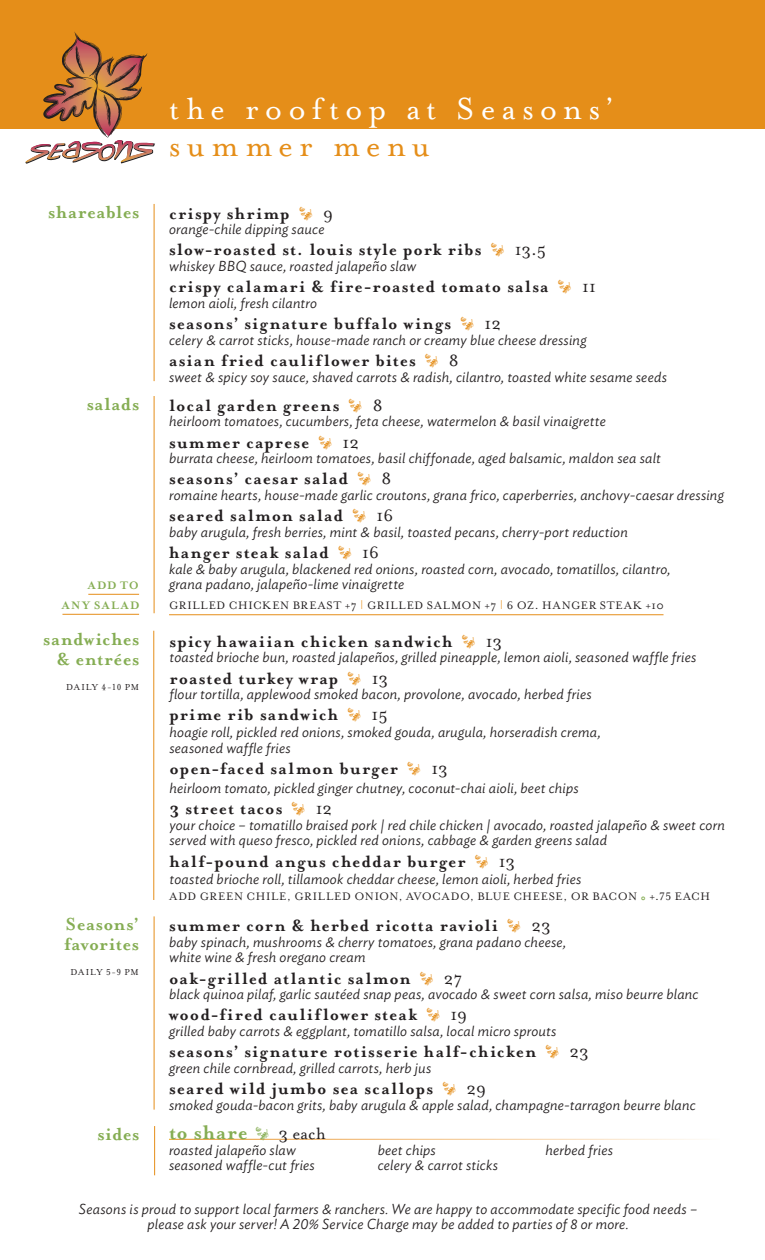
<style>
.page{position:relative;width:765px;height:1260px;background:#fff}
.page>*{position:absolute;margin:0;border:0;box-sizing:border-box;transform-origin:0 0}
.SeasonsRoof_MenuItem{font:35px "Mrs Eaves Roman";letter-spacing:.17em;color:#fff}
.SeasonsRoof_MenuItem-2{font:35px "Mrs Eaves Roman";letter-spacing:.175em;color:#e58e19}
.SeasonsFoodHeadDInne{font:700 22.5px "Mrs Eaves";letter-spacing:.04em;color:#85ad53}
.SeasonsHead{font:700 20px "Mrs Eaves";letter-spacing:.035em;color:#85ad53}
.SeasonsRoof_MenuItem-3{font:700 18.75px "Mrs Eaves";letter-spacing:.065em;color:#231f20}
.SeasonsDescription{font:italic 300 14.38px "Ideal Sans";letter-spacing:.015em;color:#231f20}
.SeasonsDescription-2{font:12.5px "Mrs Eaves Roman";letter-spacing:.05em;color:#231f20}
.SeasonsDrink{font:12.5px "Mrs Eaves Roman";letter-spacing:.06em;color:#231f20}
.SeasonsDrink-2{font:700 12.5px "Mrs Eaves";letter-spacing:.125em;color:#85ad53}
.SeasonsHead-2{font:10px "Mrs Eaves Roman";letter-spacing:.075em;color:#231f20}
.s1{font-family:"Df Organics One Plain";font-weight:400;color:#e58e19}
.s2{font-family:"Mrs Eaves Roman";font-weight:400}
.s3{color:#e58e19}
.s4{font-family:"Mrs Eaves Petite Caps"}
.s5{font-family:"Mrs Eaves";font-weight:700;color:#85ad53}
.s6{font-family:"Mrs Eaves Fractions"}
.s7{font-family:"Df Organics One Plain";font-weight:400;font-size:18.75px}
.s8{font-family:"Mrs Eaves Roman";font-weight:400;font-size:18.75px;color:#231f20}
</style>
<div class="page">
<div style="left:0;top:0;width:765px;height:128px;background:#e58e19"></div>
<hr style="left:169px;top:614px;width:495px;height:1px;background:#e58e19">
<hr style="left:153px;top:631px;width:1px;height:269px;background:#e58e19">
<svg style="left:25px;top:32px;width:130px;height:132px"></svg>
<hr style="left:154px;top:204px;width:1px;height:177px;background:#e58e19">
<hr style="left:154px;top:396px;width:1px;height:217px;background:#e58e19">
<hr style="left:154px;top:916px;width:1px;height:194px;background:#e58e19">
<hr style="left:154px;top:1126px;width:1px;height:49px;background:#e58e19">
<hr style="left:88px;top:594px;width:51px;height:1px;background:#e58e19">
<hr style="left:62px;top:614px;width:77px;height:1px;background:#e58e19">
<p class="SeasonsRoof_MenuItem" style="left:169px;top:90px;width:447px">the rooftop at Seasons’</p>
<p class="SeasonsRoof_MenuItem-2" style="left:169px;top:126px;width:262px">summer menu</p>
<p class="SeasonsHead" style="left:48px;top:200px;width:92px">shareables</p>
<p class="SeasonsRoof_MenuItem-3" style="left:169px;top:202px;width:165px">crispy shrimp <span class="s1">0</span> <span class="s2">9</span></p>
<p class="SeasonsDescription" style="left:169px;top:218px;width:157px">orange-chile dipping sauce</p>
<p class="SeasonsRoof_MenuItem-3" style="left:169px;top:239px;width:379px">slow-roasted st. louis style pork ribs <span class="s1">0</span> <span class="s2">13.5</span></p>
<p class="SeasonsDescription" style="left:169px;top:255px;width:249px">whiskey BBQ sauce, roasted jalapeño slaw</p>
<p class="SeasonsRoof_MenuItem-3" style="left:169px;top:276px;width:428px">crispy calamari &amp; fire-roasted tomato salsa <span class="s1">0</span> <span class="s2">11</span></p>
<p class="SeasonsDescription" style="left:169px;top:292px;width:149px">lemon aioli, fresh cilantro</p>
<p class="SeasonsRoof_MenuItem-3" style="left:169px;top:313px;width:334px">seasons’ signature buffalo wings <span class="s1">0</span> <span class="s2">12</span></p>
<p class="SeasonsDescription" style="left:169px;top:329px;width:419px">celery &amp; carrot sticks, house-made ranch or creamy blue cheese dressing</p>
<p class="SeasonsRoof_MenuItem-3" style="left:169px;top:350px;width:291px">asian fried cauliflower bites <span class="s1">0</span> <span class="s2">8</span></p>
<p class="SeasonsDescription" style="left:169px;top:366px;width:499px">sweet &amp; spicy soy sauce, shaved carrots &amp; radish, cilantro, toasted white sesame seeds</p>
<p class="SeasonsHead" style="left:87px;top:393px;width:54px">salads</p>
<p class="SeasonsDrink-2" style="left:88px;top:578px;width:53px">ADD TO</p>
<p class="SeasonsDrink-2" style="left:62px;top:598px;width:79px">ANY SALAD</p>
<p class="SeasonsRoof_MenuItem-3" style="left:169px;top:394px;width:215px">local garden greens <span class="s1">0</span> <span class="s2">8</span></p>
<p class="SeasonsDescription" style="left:169px;top:410px;width:438px">heirloom tomatoes, cucumbers, feta cheese, watermelon &amp; basil vinaigrette</p>
<p class="SeasonsRoof_MenuItem-3" style="left:169px;top:431px;width:192px">summer caprese <span class="s1">0</span> <span class="s2">12</span></p>
<p class="SeasonsDescription" style="left:169px;top:447px;width:493px">burrata cheese, heirloom tomatoes, basil chiffonade, aged balsamic, maldon sea salt</p>
<p class="SeasonsRoof_MenuItem-3" style="left:169px;top:468px;width:224px">seasons’ caesar salad <span class="s1">0</span> <span class="s2">8</span></p>
<p class="SeasonsDescription" style="left:169px;top:484px;width:556px">romaine hearts, house-made garlic croutons, grana frico, caperberries, anchovy-caesar dressing</p>
<p class="SeasonsRoof_MenuItem-3" style="left:169px;top:505px;width:226px">seared salmon salad <span class="s1">0</span> <span class="s2">16</span></p>
<p class="SeasonsDescription" style="left:169px;top:521px;width:460px">baby arugula, fresh berries, mint &amp; basil, toasted pecans, cherry-port reduction</p>
<p class="SeasonsRoof_MenuItem-3" style="left:169px;top:542px;width:211px">hanger steak salad <span class="s1">0</span> <span class="s2">16</span></p>
<p class="SeasonsDescription" style="left:169px;top:558px;width:503px">kale &amp; baby arugula, blackened red onions, roasted corn, avocado, tomatillos, cilantro,</p>
<p class="SeasonsDescription" style="left:169px;top:573px;width:237px">grana padano, jalapeño-lime vinaigrette</p>
<p class="SeasonsDrink" style="left:169px;top:599px;width:496px">GRILLED CHICKEN BREAST +7 <span class="s3">|</span> GRILLED SALMON +7 <span class="s3">|</span> 6 OZ. HANGER STEAK +10</p>
<p class="SeasonsHead" style="left:43px;top:627px;width:97px">sandwiches</p>
<p class="SeasonsHead" style="left:57px;top:647px;width:84px">&amp; entrées</p>
<p class="SeasonsHead-2" style="left:66px;top:681px;width:75px">DAILY <span class="s4">4-10</span> PM</p>
<p class="SeasonsRoof_MenuItem-3" style="left:169px;top:630px;width:334px">spicy hawaiian chicken sandwich <span class="s1">0</span> <span class="s2">13</span></p>
<p class="SeasonsDescription" style="left:169px;top:646px;width:528px">toasted brioche bun, roasted jalapeños, grilled pineapple, lemon aioli, seasoned waffle fries</p>
<p class="SeasonsRoof_MenuItem-3" style="left:169px;top:667px;width:220px">roasted turkey wrap <span class="s1">0</span> <span class="s2">13</span></p>
<p class="SeasonsDescription" style="left:169px;top:683px;width:424px">flour tortilla, applewood smoked bacon, provolone, avocado, herbed fries</p>
<p class="SeasonsRoof_MenuItem-3" style="left:169px;top:704px;width:220px">prime rib sandwich <span class="s1">0</span> <span class="s2">15</span></p>
<p class="SeasonsDescription" style="left:169px;top:721px;width:433px">hoagie roll, pickled red onions, smoked gouda, arugula, horseradish crema,</p>
<p class="SeasonsDescription" style="left:169px;top:737px;width:123px">seasoned waffle fries</p>
<p class="SeasonsRoof_MenuItem-3" style="left:169px;top:758px;width:280px">open-faced salmon burger <span class="s1">0</span> <span class="s2">13</span></p>
<p class="SeasonsDescription" style="left:169px;top:777px;width:411px">heirloom tomato, pickled ginger chutney, coconut-chai aioli, beet chips</p>
<p class="SeasonsRoof_MenuItem-3" style="left:169px;top:798px;width:164px">3 street tacos <span class="s1">0</span> <span class="s2">12</span></p>
<p class="SeasonsDescription" style="left:169px;top:814px;width:557px">your choice – tomatillo braised pork | red chile chicken | avocado, roasted jalapeño &amp; sweet corn</p>
<p class="SeasonsDescription" style="left:169px;top:829px;width:439px">served with queso fresco, pickled red onions, cabbage &amp; garden greens salad</p>
<p class="SeasonsRoof_MenuItem-3" style="left:169px;top:850px;width:347px">half-pound angus cheddar burger <span class="s1">0</span> <span class="s2">13</span></p>
<p class="SeasonsDescription" style="left:169px;top:868px;width:413px">toasted brioche roll, tillamook cheddar cheese, lemon aioli, herbed fries</p>
<p class="SeasonsDescription-2" style="left:169px;top:890px;width:542px">ADD GREEN CHILE, GRILLED ONION, AVOCADO, BLUE CHEESE, OR BACON <span class="s5">°</span> +.<span class="s6">75</span> EACH</p>
<p class="SeasonsHead" style="left:66px;top:913px;width:74px">Seasons’</p>
<p class="SeasonsHead" style="left:64px;top:933px;width:76px">favorites</p>
<p class="SeasonsHead-2" style="left:71px;top:967px;width:70px">DAILY <span class="s4">5-9</span> PM</p>
<p class="SeasonsRoof_MenuItem-3" style="left:169px;top:915px;width:383px">summer corn &amp; herbed ricotta ravioli <span class="s1">0</span> <span class="s2">23</span></p>
<p class="SeasonsDescription" style="left:169px;top:931px;width:399px">baby spinach, mushrooms &amp; cherry tomatoes, grana padano cheese,</p>
<p class="SeasonsDescription" style="left:169px;top:946px;width:198px">white wine &amp; fresh oregano cream</p>
<p class="SeasonsRoof_MenuItem-3" style="left:169px;top:967px;width:295px">oak-grilled atlantic salmon <span class="s1">0</span> <span class="s2">27</span></p>
<p class="SeasonsDescription" style="left:169px;top:983px;width:531px">black quinoa pilaf, garlic sautéed snap peas, avocado &amp; sweet corn salsa, miso beurre blanc</p>
<p class="SeasonsRoof_MenuItem-3" style="left:169px;top:1004px;width:300px">wood-fired cauliflower steak <span class="s1">0</span> <span class="s2">19</span></p>
<p class="SeasonsDescription" style="left:169px;top:1020px;width:389px">grilled baby carrots &amp; eggplant, tomatillo salsa, local micro sprouts</p>
<p class="SeasonsRoof_MenuItem-3" style="left:169px;top:1041px;width:421px">seasons’ signature rotisserie half-chicken <span class="s1">0</span> <span class="s2">23</span></p>
<p class="SeasonsDescription" style="left:169px;top:1057px;width:264px">green chile cornbread, grilled carrots, herb jus</p>
<p class="SeasonsRoof_MenuItem-3" style="left:169px;top:1078px;width:318px">seared wild jumbo sea scallops <span class="s1">0</span> <span class="s2">29</span></p>
<p class="SeasonsDescription" style="left:169px;top:1094px;width:528px">smoked gouda-bacon grits, baby arugula &amp; apple salad, champagne-tarragon beurre blanc</p>
<p class="SeasonsHead" style="left:98px;top:1123px;width:43px">sides</p>
<p class="SeasonsFoodHeadDInne" style="left:169px;top:1119px;width:158px">to share <span class="s7">0</span> <span class="s8">3 each</span></p>
<p class="SeasonsDescription" style="left:169px;top:1139px;width:128px">roasted jalapeño slaw</p>
<p class="SeasonsDescription" style="left:169px;top:1154px;width:147px">seasoned waffle-cut fries</p>
<p class="SeasonsDescription" style="left:378px;top:1139px;width:60px">beet chips</p>
<p class="SeasonsDescription" style="left:378px;top:1154px;width:122px">celery &amp; carrot sticks</p>
<p class="SeasonsDescription" style="left:545px;top:1139px;width:69px">herbed fries</p>
<p class="SeasonsDescription" style="left:79px;top:1198px;width:620px">Seasons is proud to support local farmers &amp; ranchers. We are happy to accommodate specific food needs –</p>
<p class="SeasonsDescription" style="left:148px;top:1213px;width:483px">please ask your server! A 20% Service Charge may be added to parties of 8 or more.</p>
</div>
